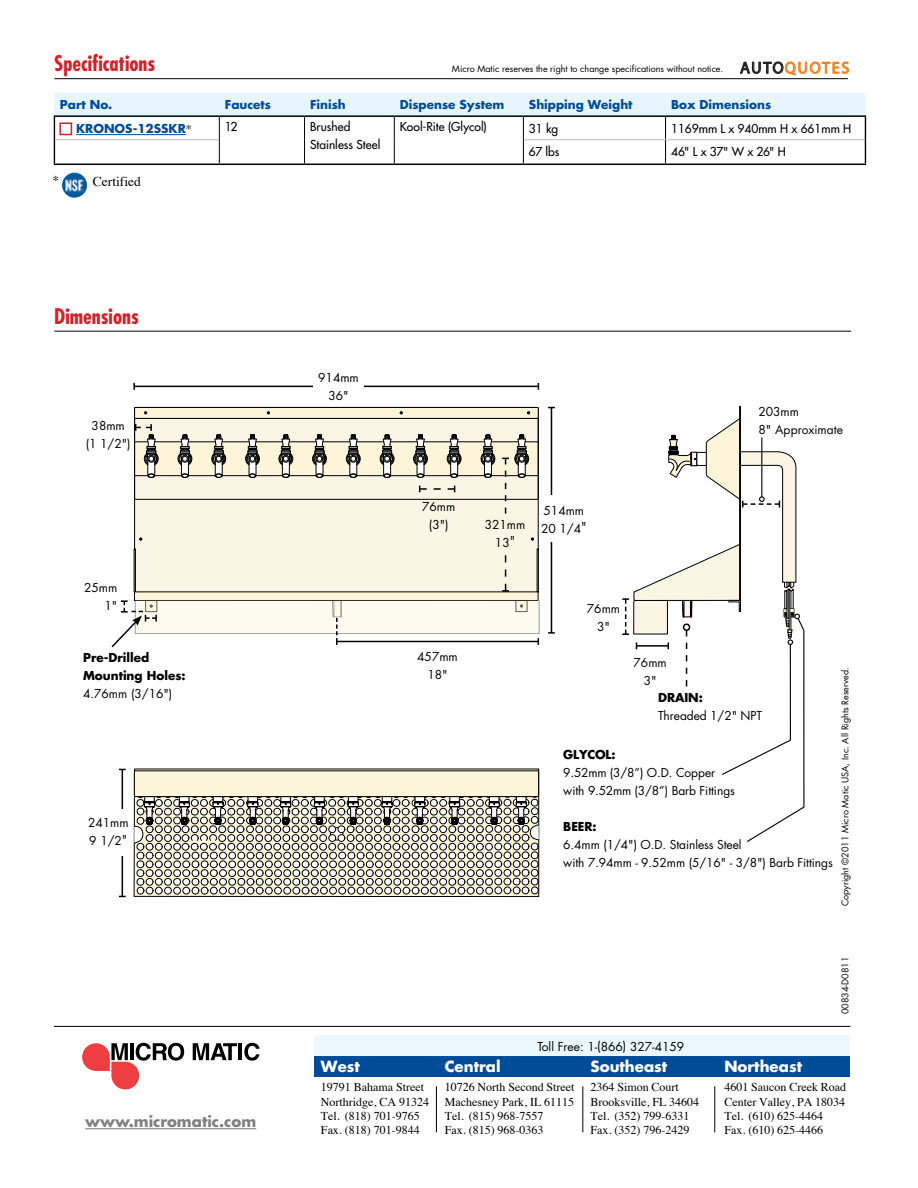
<style>
.page{position:relative;width:918px;height:1188px;background:#fff}
.page>*{position:absolute;margin:0;border:0;box-sizing:border-box;transform-origin:0 0}
.t1{font:700 condensed 21px "Futura";color:#d2232a}
.t2{font:700 15px "Futura";color:#fff}
.t3{font:700 15px "Futura";color:#000}
.t4{font:13.5px "Times";color:#000}
.t5{font:12px/14.4px "Times";color:#000}
.t6{font:12px/18px "Futura";letter-spacing:-.005em;color:#000;text-align:center}
.t7{font:12px/18px "Futura";color:#000}
.t8{font:700 12px "Futura";color:#004c98}
.t9{font:700 12px/18px "Futura";color:#000}
.t10{font:9px "Futura";color:#000}
.s1{font-family:"Myriad Pro";font-size:16.35px;color:#231f20}
.s2{font-family:"Myriad Pro";font-size:16.35px;color:#f5821f}
.s3{font-family:"Times";font-weight:400;color:#000}
</style>
<div class="page">
<hr style="left:582px;top:1086px;width:1px;height:46px;background:#000">
<hr style="left:436px;top:1086px;width:1px;height:46px;background:#000">
<hr style="left:714px;top:1086px;width:1px;height:46px;background:#000">
<hr style="left:54px;top:1026px;width:796px;height:1px;background:#000">
<div style="left:315px;top:1057px;width:535px;height:20px;background:#004c98"></div>
<div style="left:315px;top:1036px;width:535px;height:21px;background:#ebf8fd"></div>
<hr style="left:85px;top:1128px;width:171px;height:1px;background:#000">
<hr style="left:54px;top:78px;width:794px;height:1px;background:#000">
<svg style="left:82px;top:1043px;width:102px;height:46px"></svg>
<svg style="left:193px;top:1043px;width:44px;height:17px"></svg>
<hr style="left:239px;top:1043px;width:3px;height:17px;background:#000">
<svg style="left:244px;top:1043px;width:15px;height:18px"></svg>
<hr style="left:54px;top:331px;width:797px;height:1px;background:#000">
<svg style="left:740px;top:61px;width:109px;height:14px"></svg>
<img style="left:62px;top:172px;width:25px;height:26px">
<svg style="left:54px;top:93px;width:812px;height:71px"></svg>
<hr style="left:54px;top:164px;width:165px;height:1px;background:#000">
<hr style="left:219px;top:164px;width:86px;height:1px;background:#000">
<hr style="left:305px;top:164px;width:89px;height:1px;background:#000">
<hr style="left:394px;top:164px;width:129px;height:1px;background:#000">
<hr style="left:523px;top:164px;width:143px;height:1px;background:#000">
<hr style="left:666px;top:164px;width:200px;height:1px;background:#000">
<hr style="left:76px;top:134px;width:110px;height:1px;background:#004c98">
<div style="left:135px;top:407px;width:403px;height:186px;background:#fbf5e5;border-radius:2px"></div>
<div style="left:134px;top:769px;width:405px;height:128px;border:1px solid #000"></div>
<svg style="left:134px;top:771px;width:405px;height:123px"></svg>
<div style="left:134px;top:549px;width:2px;height:43px;border:1px solid #000"></div>
<div style="left:537px;top:549px;width:2px;height:43px;border:1px solid #000"></div>
<hr style="left:134px;top:386px;width:404px;height:1px;background:#000">
<svg style="left:133px;top:383px;width:2px;height:7px"></svg>
<div style="left:313px;top:372px;width:51px;height:29px;background:#fff"></div>
<svg style="left:134px;top:407px;width:405px;height:107px"></svg>
<hr style="left:122px;top:769px;width:1px;height:127px;background:#000">
<div style="left:114px;top:810px;width:15px;height:46px;background:#fff"></div>
<svg style="left:111px;top:555px;width:428px;height:93px"></svg>
<hr style="left:551px;top:408px;width:1px;height:225px;background:#000">
<svg style="left:548px;top:632px;width:7px;height:2px"></svg>
<div style="left:543px;top:495px;width:16px;height:47px;background:#fff"></div>
<svg style="left:622px;top:407px;width:183px;height:435px"></svg>
<h1 class="t1" style="left:54px;top:50px;width:103px">Specifications</h1>
<p class="t10" style="left:452px;top:62px;width:399px">Micro Matic reserves the right to change specifications without notice. <span class="s1">AUTO</span><span class="s2">QUOTES</span></p>
<p class="t8" style="left:60px;top:96px;width:54px">Part No.</p>
<p class="t8" style="left:225px;top:96px;width:48px">Faucets</p>
<p class="t8" style="left:310px;top:96px;width:37px">Finish</p>
<p class="t8" style="left:400px;top:96px;width:106px">Dispense System</p>
<p class="t8" style="left:529px;top:96px;width:105px">Shipping Weight</p>
<p class="t8" style="left:671px;top:96px;width:102px">Box Dimensions</p>
<p class="t8" style="left:76px;top:120px;width:117px">KRONOS-12SSKR<span class="s3">*</span></p>
<p class="t7" style="left:225px;top:118px;width:14px">12</p>
<p class="t7" style="left:310px;top:118px;width:72px">Brushed<br>Stainless Steel</p>
<p class="t7" style="left:400px;top:118px;width:88px">Kool-Rite (Glycol)</p>
<p class="t7" style="left:529px;top:119px;width:31px">31 kg</p>
<p class="t7" style="left:671px;top:119px;width:182px">1169mm L x 940mm H x 661mm H</p>
<p class="t7" style="left:529px;top:143px;width:32px">67 lbs</p>
<p class="t7" style="left:671px;top:143px;width:116px">46" L x 37" W x 26" H</p>
<p class="t4" style="left:52px;top:167px;width:8px">*</p>
<p class="t4" style="left:93px;top:169px;width:49px">Certified</p>
<h1 class="t1" style="left:54px;top:302px;width:86px">Dimensions</h1>
<p class="t6" style="left:86px;top:417px;width:46px">38mm (1 1/2")</p>
<p class="t6" style="left:84px;top:579px;width:35px;text-align:right">25mm<br>1"</p>
<p class="t9" style="left:83px;top:648px;width:104px">Pre-Drilled<br>Mounting Holes:</p>
<p class="t6" style="left:83px;top:684px;width:91px">4.76mm (3/16")</p>
<p class="t6" style="left:88px;top:813px;width:42px;text-align:left">241mm<br>9 1/2"</p>
<p class="t3" style="left:85px;top:1110px;width:173px">www.micromatic.com</p>
<p class="t6" style="left:318px;top:368px;width:42px">914mm<br>36"</p>
<p class="t6" style="left:422px;top:497px;width:35px">76mm (3")</p>
<p class="t6" style="left:417px;top:647px;width:42px">457mm<br>18"</p>
<p class="t6" style="left:758px;top:402px;width:86px;text-align:left">203mm<br>8" Approximate</p>
<p class="t6" style="left:485px;top:515px;width:42px">321mm<br>13"</p>
<p class="t6" style="left:541px;top:501px;width:47px;text-align:left">514mm<br>20 1/4"</p>
<p class="t6" style="left:587px;top:599px;width:35px">76mm<br>3"</p>
<p class="t6" style="left:634px;top:653px;width:35px">76mm<br>3"</p>
<p class="t9" style="left:658px;top:688px;width:46px">DRAIN:</p>
<p class="t6" style="left:658px;top:707px;width:106px">Threaded 1/2" NPT</p>
<p class="t9" style="left:563px;top:745px;width:54px">GLYCOL:</p>
<p class="t6" style="left:563px;top:763px;width:173px;text-align:left">9.52mm (3/8”) O.D. Copper with 9.52mm (3/8”) Barb Fittings</p>
<p class="t9" style="left:563px;top:817px;width:35px">BEER:</p>
<p class="t6" style="left:563px;top:835px;width:271px;text-align:left">6.4mm (1/4") O.D. Stainless Steel<br>with 7.94mm - 9.52mm (5/16" - 3/8") Barb Fittings</p>
<p class="t10" style="left:839px;top:906px;width:241px;rotate:-90deg">Copyright ©2011 Micro Matic USA, Inc. All Rights Reserved.</p>
<p class="t6" style="left:537px;top:1037px;width:148px">Toll Free: 1-(866) 327-4159</p>
<p class="t10" style="left:839px;top:1014px;width:59px;rotate:-90deg">00834-D0811</p>
<p class="t2" style="left:321px;top:1056px;width:40px">West</p>
<p class="t5" style="left:321px;top:1079px;width:110px">19791 Bahama Street<br>Northridge, CA 91324<br>Tel. (818) 701-9765<br>Fax. (818) 701-9844</p>
<p class="t2" style="left:445px;top:1056px;width:57px">Central</p>
<p class="t5" style="left:445px;top:1079px;width:131px">10726 North Second Street<br>Machesney Park, IL 61115<br>Tel. (815) 968-7557<br>Fax. (815) 968-0363</p>
<p class="t2" style="left:591px;top:1056px;width:78px">Southeast</p>
<p class="t5" style="left:591px;top:1079px;width:110px">2364 Simon Court<br>Brooksville, FL 34604<br>Tel. (352) 799-6331<br>Fax. (352) 796-2429</p>
<p class="t2" style="left:724px;top:1056px;width:79px">Northeast</p>
<p class="t5" style="left:724px;top:1079px;width:123px">4601 Saucon Creek Road<br>Center Valley, PA 18034<br>Tel. (610) 625-4464<br>Fax. (610) 625-4466</p>
</div>
